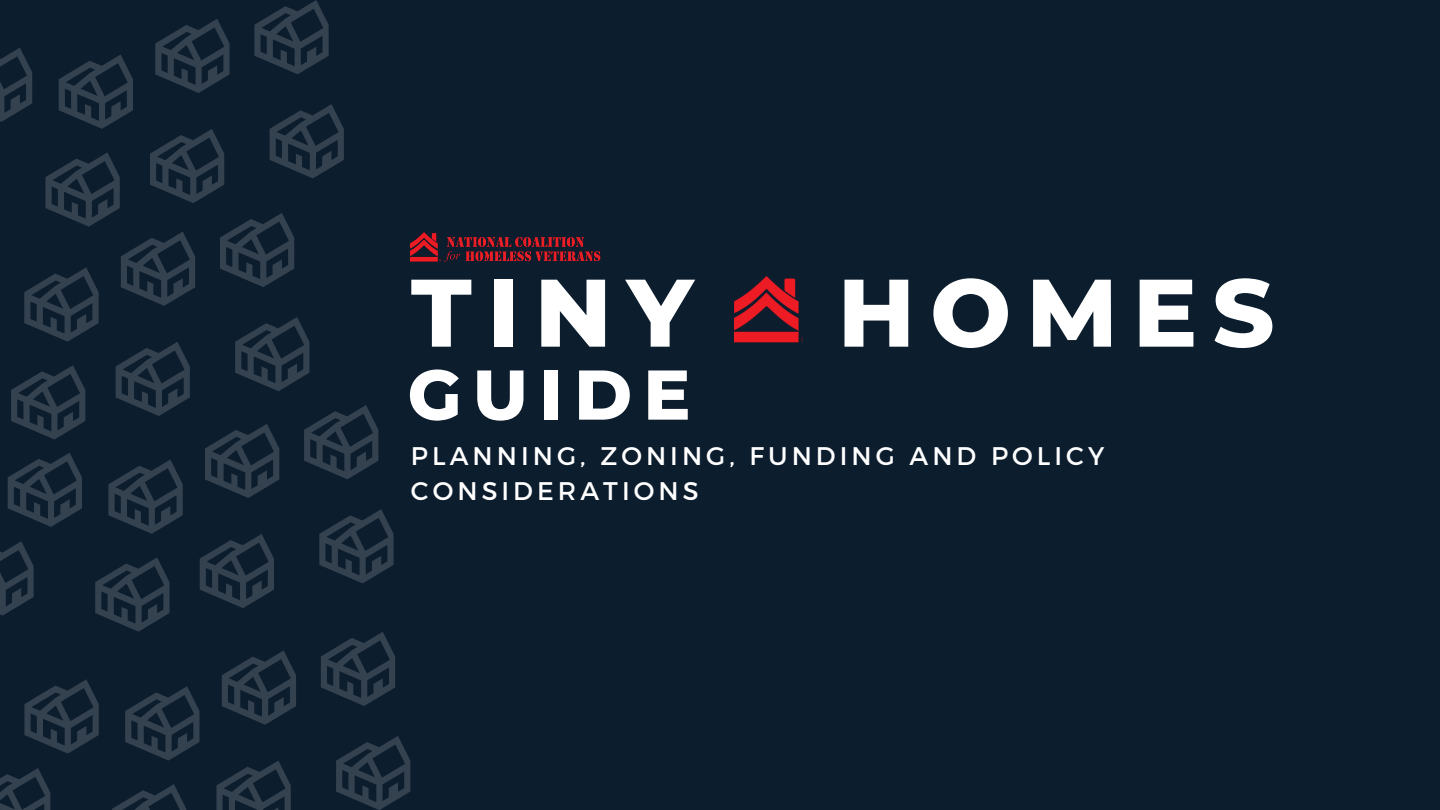
<style>
.page{position:relative;width:1440px;height:810px;background:#0c1d2e}
.page>*{position:absolute;margin:0;border:0;box-sizing:border-box;transform-origin:0 0}
.t1{font:800 95.7px "Montserrat";letter-spacing:.16em;color:#fff}
.t2{font:800 70.2px "Montserrat";letter-spacing:.16em;color:#fff}
.t3{font:25.5px/35.2px "Montserrat";letter-spacing:.16em;color:#fff}
</style>
<div class="page">
<img style="left:734px;top:276px;width:69px;height:67px">
<svg style="left:0;top:0;width:410px;height:810px"></svg>
<img style="left:410px;top:233px;width:191px;height:29px">
<p class="t1" style="left:411px;top:254px;width:284px">TINY</p>
<p class="t1" style="left:838px;top:254px;width:438px">HOMES</p>
<p class="t2" style="left:408px;top:352px;width:285px">GUIDE</p>
<p class="t3" style="left:411px;top:437px;width:695px">PLANNING, ZONING, FUNDING AND POLICY<br>CONSIDERATIONS</p>
</div>
